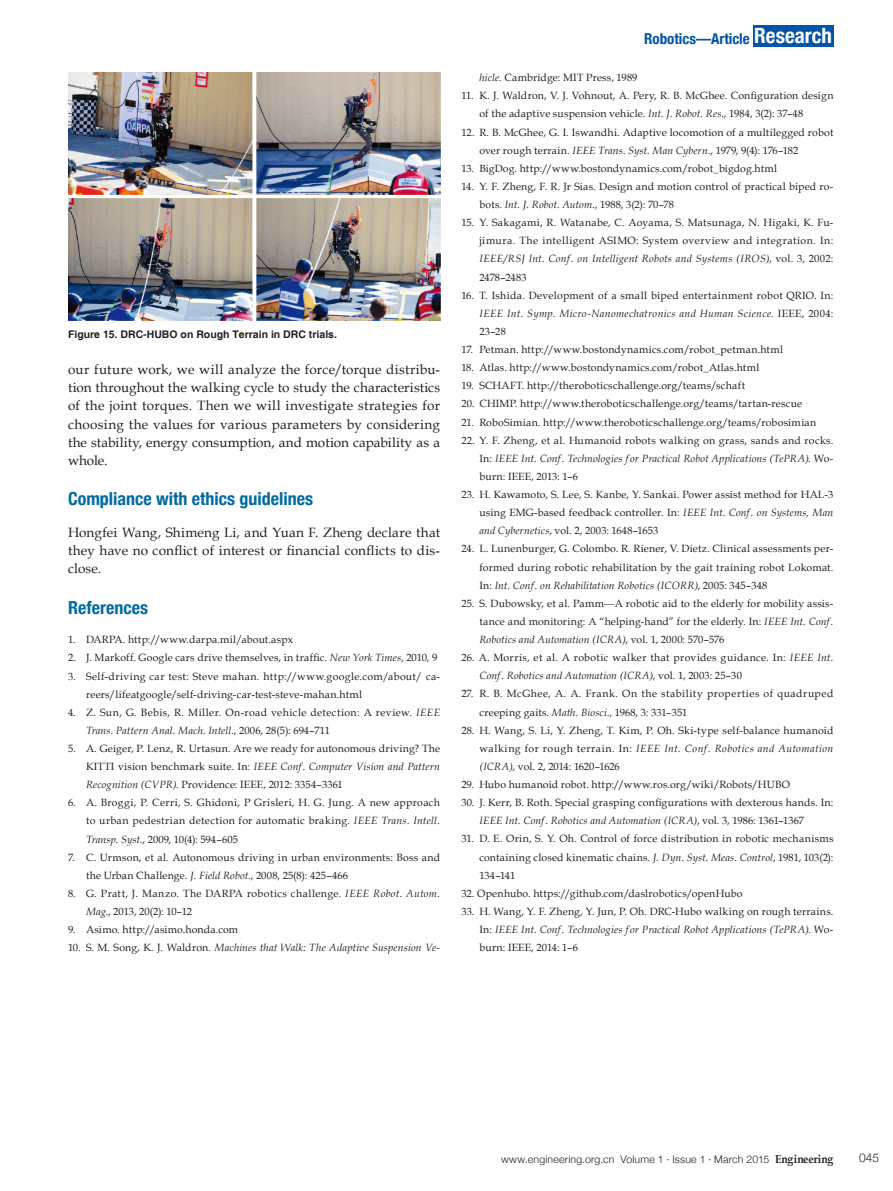
<style>
.page{position:relative;width:893px;height:1191px;background:#fff}
.page>*{position:absolute;margin:0;border:0;box-sizing:border-box;transform-origin:0 0}
.标题2{font:700 condensed 18px "Helvetica Neue";color:#006ba0}
.t1{font:700 condensed 15px "Helvetica Neue";color:#0154a6}
.正文缩进{font:13.5px/18.1px "Book Antiqua";color:#231f20;text-align:justify}
.正文{font:13.5px/18.1px "Book Antiqua";letter-spacing:.015em;color:#231f20;text-align:justify}
.t2{font:300 12px "Helvetica Neue";color:#231f20}
.正文4{font:10.5px/18.1px "Book Antiqua";letter-spacing:.02em;color:#231f20;text-align:justify}
.正文4-2{font:10.5px/18.1px "Book Antiqua";letter-spacing:.04em;color:#231f20}
.正文4-3{font:italic 10.5px "Book Antiqua";letter-spacing:.01em;color:#231f20}
.t3{font:300 10.5px "Helvetica Neue";letter-spacing:.02em;color:#231f20}
.图注{font:700 10.5px "Helvetica";color:#231f20}
.s1{font-style:italic}
.s2{font-style:normal}
.s3{font-size:21px;color:#fff}
.s4{font-family:"Times New Roman"}
.s5{font-family:"Book Antiqua";font-weight:700;font-size:11.55px}
</style>
<div class="page">
<div style="left:753px;top:25px;width:80px;height:21px;background:#0154a6"></div>
<img style="left:68px;top:72px;width:372px;height:248px">
<p class="图注" style="left:68px;top:328px;width:270px">Figure 15. DRC-HUBO on Rough Terrain in DRC trials.</p>
<p class="正文缩进" style="left:68px;top:360px;width:374px">our future work, we will analyze the force/torque distribu&shy;tion throughout the walking cycle to study the characteristics of the joint torques. Then we will investigate strategies for choosing the values for various parameters by considering the stability, energy consumption, and motion capability as a whole.</p>
<p class="标题2" style="left:68px;top:483px;width:247px">Compliance with ethics guidelines</p>
<p class="正文" style="left:68px;top:523px;width:374px">Hongfei Wang, Shimeng Li, and Yuan F. Zheng declare that they have no conflict of interest or financial conflicts to dis&shy;close.</p>
<p class="标题2" style="left:68px;top:592px;width:81px">References</p>
<p class="正文4" style="left:68px;top:630px;width:227px">1. DARPA. http://www.darpa.mil/about.aspx</p>
<p class="正文4" style="left:68px;top:648px;width:371px">2. J. Markoff. Google cars drive themselves, in traffic. <span class="s1">New York Times</span>, 2010, 9</p>
<p class="正文4" style="left:86px;top:666px;width:356px;text-indent:-18px">3. Self-driving car test: Steve mahan. http://www.google.com/about/ ca&shy;reers/lifeatgoogle/self-driving-car-test-steve-mahan.html</p>
<p class="正文4-2" style="left:86px;top:703px;width:356px;text-indent:-18px">4. Z. Sun, G. Bebis, R. Miller. On-road vehicle detection: A review. <span class="s1">IEEE<br>Trans. Pattern Anal. Mach. Intell.</span>, 2006, 28(5): 694–711</p>
<p class="正文4" style="left:86px;top:739px;width:356px;text-indent:-18px">5. A. Geiger, P. Lenz, R. Urtasun. Are we ready for autonomous driving? The KITTI vision benchmark suite. In: <span class="s1">IEEE Conf. Computer Vision and Pattern Recognition (CVPR)</span>. Providence: IEEE, 2012: 3354–3361</p>
<p class="正文4" style="left:86px;top:793px;width:356px;text-indent:-18px">6. A. Broggi, P. Cerri, S. Ghidoni, P Grisleri, H. G. Jung. A new approach to urban pedestrian detection for automatic braking. <span class="s1">IEEE Trans. Intell.<br>Transp. Syst.</span>, 2009, 10(4): 594–605</p>
<p class="正文4" style="left:86px;top:847px;width:356px;text-indent:-18px">7. C. Urmson, et al. Autonomous driving in urban environments: Boss and the Urban Challenge. <span class="s1">J. Field Robot.</span>, 2008, 25(8): 425–466</p>
<p class="正文4" style="left:86px;top:884px;width:356px;text-indent:-18px">8. G. Pratt, J. Manzo. The DARPA robotics challenge. <span class="s1">IEEE Robot. Autom.<br>Mag.</span>, 2013, 20(2): 10–12</p>
<p class="正文4" style="left:68px;top:920px;width:172px">9. Asimo. http://asimo.honda.com</p>
<p class="正文4-3" style="left:68px;top:940px;width:374px"><span class="s2">10. S. M. Song, K. J. Waldron.</span> Machines that Walk: The Adaptive Suspension Ve-</p>
<h2 class="t1" style="left:644px;top:26px;width:189px">Robotics—Article <span class="s3">Research</span></h2>
<p class="正文4" style="left:479px;top:68px;width:160px"><span class="s1">hicle</span>. Cambridge: MIT Press, 1989</p>
<p class="正文4" style="left:479px;top:86px;width:356px;text-indent:-18px">11. K. J. Waldron, V. J. Vohnout, A. Pery, R. B. McGhee. Configuration design of the adaptive suspension vehicle. <span class="s1">Int. J. Robot. Res.</span>, 1984, 3(2): 37–48</p>
<p class="正文4" style="left:479px;top:123px;width:356px;text-indent:-18px">12. R. B. McGhee, G. I. Iswandhi. Adaptive locomotion of a multilegged robot over rough terrain. <span class="s1">IEEE Trans. Syst. Man Cybern.</span>, 1979, 9(4): 176–182</p>
<p class="正文4" style="left:461px;top:159px;width:317px">13. BigDog. http://www.bostondynamics.com/robot_bigdog.html</p>
<p class="正文4" style="left:479px;top:177px;width:356px;text-indent:-18px">14. Y. F. Zheng, F. R. Jr Sias. Design and motion control of practical biped ro&shy;bots. <span class="s1">Int. J. Robot. Autom.</span>, 1988, 3(2): 70–78</p>
<p class="正文4" style="left:479px;top:213px;width:356px;text-indent:-18px">15. Y. Sakagami, R. Watanabe, C. Aoyama, S. Matsunaga, N. Higaki, K. Fu&shy;jimura. The intelligent ASIMO: System overview and integration. In:<br><span class="s1">IEEE/RSJ Int. Conf. on Intelligent Robots and Systems (IROS)</span>, vol. 3, 2002:<br>2478–2483</p>
<p class="正文4" style="left:479px;top:286px;width:356px;text-indent:-18px">16. T. Ishida. Development of a small biped entertainment robot QRIO. In:<br><span class="s1">IEEE Int. Symp. Micro-Nanomechatronics and Human Science</span>. IEEE, 2004:<br>23–28</p>
<p class="正文4" style="left:461px;top:340px;width:323px">17. Petman. http://www.bostondynamics.com/robot_petman.html</p>
<p class="正文4" style="left:461px;top:358px;width:300px">18. Atlas. http://www.bostondynamics.com/robot_Atlas.html</p>
<p class="正文4" style="left:461px;top:376px;width:285px">19. SCHAFT. http://theroboticschallenge.org/teams/schaft</p>
<p class="正文4" style="left:461px;top:394px;width:342px">20. CHIMP. http://www.theroboticschallenge.org/teams/tartan-rescue</p>
<p class="正文4" style="left:461px;top:413px;width:356px">21. RoboSimian. http://www.theroboticschallenge.org/teams/robosimian</p>
<p class="正文4" style="left:479px;top:431px;width:356px;text-indent:-18px">22. Y. F. Zheng, et al. Humanoid robots walking on grass, sands and rocks.<br>In: <span class="s1">IEEE Int. Conf . Technologies f or Practical Robot Applications (TePRA)</span>. Wo&shy;burn: IEEE, 2013: 1–6</p>
<p class="正文4" style="left:479px;top:485px;width:356px;text-indent:-18px">23. H. Kawamoto, S. Lee, S. Kanbe, Y. Sankai. Power assist method for HAL-3 using EMG-based feedback controller. In: <span class="s1">IEEE Int. Conf . on Systems, Man and Cybernetics</span>, vol. 2, 2003: 1648–1653</p>
<p class="正文4" style="left:479px;top:539px;width:356px;text-indent:-18px">24. L. Lunenburger, G. Colombo. R. Riener, V. Dietz. Clinical assessments per&shy;formed during robotic rehabilitation by the gait training robot Lokomat.<br>In: <span class="s1">Int. Conf . on Rehabilitation Robotics (ICORR)</span>, 2005: 345–348</p>
<p class="正文4" style="left:479px;top:594px;width:356px;text-indent:-18px">25. S. Dubowsky, et al. Pamm<span class="s4">—</span>A robotic aid to the elderly for mobility assis&shy;tance and monitoring: A “helping-hand” for the elderly. In: <span class="s1">IEEE Int. Conf.<br>Robotics and Automation (ICRA)</span>, vol. 1, 2000: 570–576</p>
<p class="正文4" style="left:479px;top:648px;width:356px;text-indent:-18px">26. A. Morris, et al. A robotic walker that provides guidance. In: <span class="s1">IEEE Int.<br>Conf. Robotics and Automation (ICRA)</span>, vol. 1, 2003: 25–30</p>
<p class="正文4-2" style="left:479px;top:684px;width:356px;text-indent:-18px">27. R. B. McGhee, A. A. Frank. On the stability properties of quadruped creeping gaits. <span class="s1">Math. Biosci.</span>, 1968, 3: 331–351</p>
<p class="正文4" style="left:479px;top:721px;width:356px;text-indent:-18px">28. H. Wang, S. Li, Y. Zheng, T. Kim, P. Oh. Ski-type self-balance humanoid walking for rough terrain. In: <span class="s1">IEEE Int. Conf. Robotics and Automation (ICRA)</span>, vol. 2, 2014: 1620–1626</p>
<p class="正文4" style="left:461px;top:775px;width:330px">29. Hubo humanoid robot. http://www.ros.org/wiki/Robots/HUBO</p>
<p class="正文4" style="left:479px;top:793px;width:356px;text-indent:-18px">30. J. Kerr, B. Roth. Special grasping configurations with dexterous hands. In:<br><span class="s1">IEEE Int. Conf . Robotics and Automation (ICRA)</span>, vol. 3, 1986: 1361–1367</p>
<p class="正文4" style="left:479px;top:829px;width:356px;text-indent:-18px">31. D. E. Orin, S. Y. Oh. Control of force distribution in robotic mechanisms containing closed kinematic chains. <span class="s1">J. Dyn. Syst. Meas. Control</span>, 1981, 103(2):<br>134–141</p>
<p class="正文4" style="left:461px;top:884px;width:283px">32. Openhubo. https://github.com/daslrobotics/openHubo</p>
<p class="正文4" style="left:479px;top:902px;width:356px;text-indent:-18px">33. H. Wang, Y. F. Zheng, Y. Jun, P. Oh. DRC-Hubo walking on rough terrains.<br>In: <span class="s1">IEEE Int. Conf . Technologies f or Practical Robot Applications (TePRA)</span>. Wo&shy;burn: IEEE, 2014: 1–6</p>
<p class="t3" style="left:501px;top:1150px;width:334px">www.engineering.org.cn Volume 1 · Issue 1 · March 2015 <span class="s5">Engineering</span></p>
<p class="t2" style="left:859px;top:1148px;width:22px">045</p>
</div>
